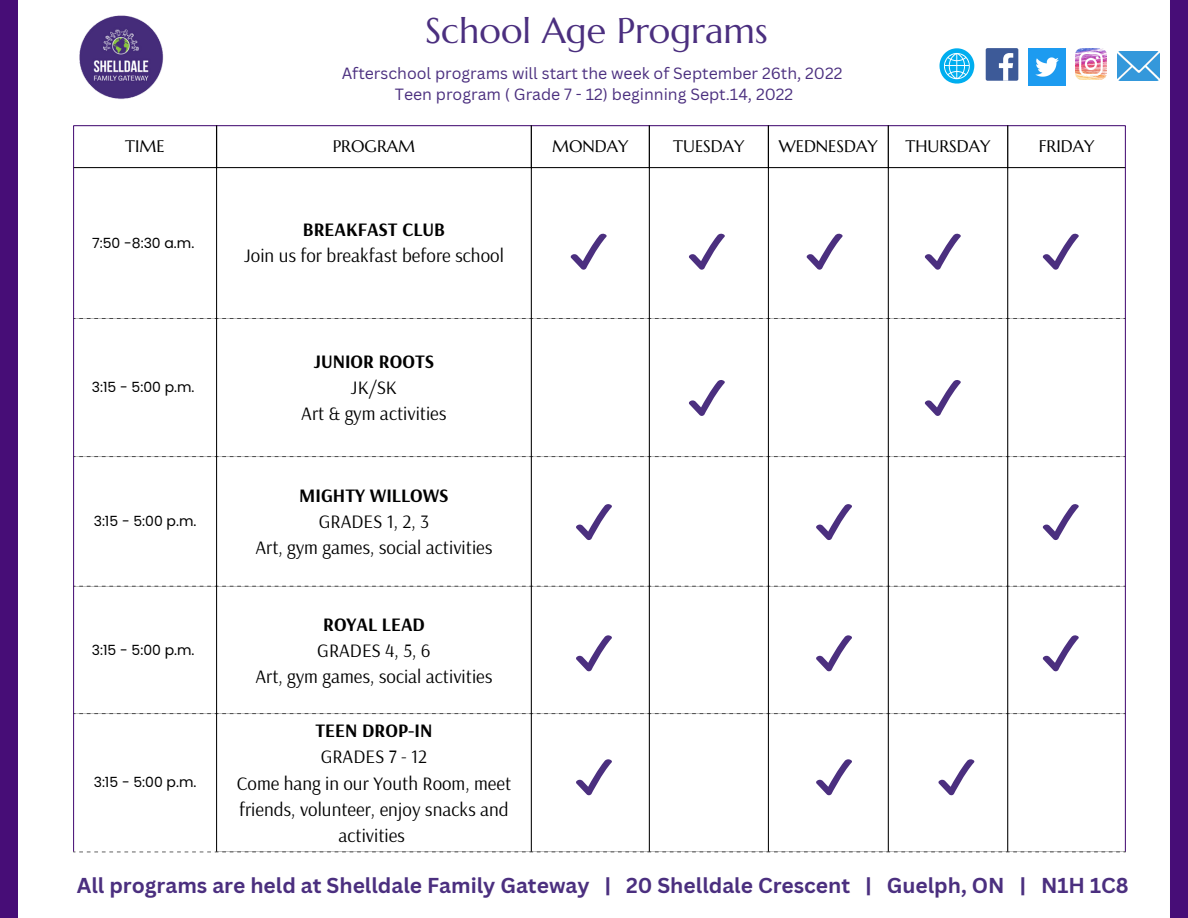
<style>
.page{position:relative;width:1188px;height:918px;background:#fff}
.page>*{position:absolute;margin:0;border:0;box-sizing:border-box;transform-origin:0 0}
.t1{font:35.7px "Marcellus";color:#4b2f7f}
.t2{font:700 21px "Canva Sans";color:#4b2f7f}
.t3{font:18.9px/26.1px "Arsenal";color:#000;text-align:center}
.t4{font:700 18.9px "Arsenal";color:#000}
.t5{font:16.65px "Marcellus";color:#000}
.t6{font:15.9px/21.3px "Canva Sans";color:#4b2f7f;text-align:center}
.t7{font:13.95px "Poppins";color:#000}
</style>
<div class="page">
<hr style="left:73px;top:126px;width:1px;height:726px;background:#470d77">
<hr style="left:1125px;top:126px;width:1px;height:726px;background:#470d77">
<hr style="left:73px;top:125px;width:1053px;height:1px;background:#470d77">
<hr style="left:216px;top:168px;width:1px;height:684px;background:#000">
<hr style="left:531px;top:168px;width:1px;height:684px;background:#000">
<hr style="left:649px;top:168px;width:1px;height:684px;background:#000">
<hr style="left:768px;top:168px;width:1px;height:684px;background:#000">
<hr style="left:888px;top:168px;width:1px;height:684px;background:#000">
<hr style="left:1007px;top:168px;width:1px;height:684px;background:#000">
<hr style="left:74px;top:167px;width:1051px;height:1px;background:#000">
<svg style="left:74px;top:318px;width:142px;height:1px"></svg>
<svg style="left:74px;top:456px;width:142px;height:1px"></svg>
<svg style="left:74px;top:586px;width:142px;height:1px"></svg>
<svg style="left:74px;top:713px;width:142px;height:1px"></svg>
<svg style="left:217px;top:318px;width:315px;height:534px"></svg>
<svg style="left:532px;top:318px;width:118px;height:534px"></svg>
<svg style="left:650px;top:318px;width:119px;height:534px"></svg>
<svg style="left:769px;top:318px;width:120px;height:534px"></svg>
<svg style="left:889px;top:318px;width:119px;height:534px"></svg>
<svg style="left:1008px;top:318px;width:118px;height:534px"></svg>
<svg style="left:73px;top:852px;width:144px;height:1px"></svg>
<hr style="left:216px;top:125px;width:1px;height:43px;background:#000">
<hr style="left:531px;top:125px;width:1px;height:43px;background:#000">
<hr style="left:649px;top:125px;width:1px;height:43px;background:#000">
<hr style="left:768px;top:125px;width:1px;height:43px;background:#000">
<hr style="left:888px;top:125px;width:1px;height:43px;background:#000">
<hr style="left:1007px;top:125px;width:1px;height:43px;background:#000">
<svg style="left:689px;top:380px;width:36px;height:36px"></svg>
<svg style="left:816px;top:504px;width:36px;height:36px"></svg>
<svg style="left:1043px;top:504px;width:36px;height:36px"></svg>
<svg style="left:576px;top:635px;width:36px;height:36px"></svg>
<svg style="left:816px;top:635px;width:36px;height:36px"></svg>
<svg style="left:1043px;top:635px;width:36px;height:36px"></svg>
<svg style="left:816px;top:759px;width:36px;height:36px"></svg>
<svg style="left:925px;top:380px;width:36px;height:36px"></svg>
<svg style="left:576px;top:504px;width:36px;height:36px"></svg>
<img style="left:79px;top:15px;width:85px;height:84px">
<div style="left:0;top:0;width:18px;height:918px;background:#470d77"></div>
<div style="left:1170px;top:0;width:18px;height:918px;background:#470d77"></div>
<svg style="left:689px;top:234px;width:36px;height:36px"></svg>
<svg style="left:571px;top:234px;width:36px;height:36px"></svg>
<svg style="left:807px;top:234px;width:36px;height:36px"></svg>
<svg style="left:925px;top:234px;width:36px;height:36px"></svg>
<svg style="left:1043px;top:234px;width:36px;height:36px"></svg>
<div style="left:986px;top:48px;width:32px;height:33px;background:#3d5a98;border-radius:2px"></div>
<svg style="left:999px;top:53px;width:14px;height:28px"></svg>
<img style="left:1028px;top:48px;width:37px;height:37px">
<img style="left:1075px;top:48px;width:32px;height:32px">
<img style="left:1118px;top:52px;width:42px;height:29px">
<svg style="left:939px;top:48px;width:35px;height:36px"></svg>
<svg style="left:938px;top:759px;width:36px;height:36px"></svg>
<svg style="left:576px;top:759px;width:36px;height:36px"></svg>
<h1 class="t1" style="left:425px;top:8px;width:344px">School Age Programs</h1>
<p class="t6" style="left:342px;top:62px;width:502px">Afterschool programs will start the week of September 26th, 2022<br>Teen program ( Grade 7 - 12) beginning Sept.14, 2022</p>
<p class="t5" style="left:125px;top:136px;width:41px">TIME</p>
<p class="t5" style="left:333px;top:136px;width:84px">PROGRAM</p>
<p class="t5" style="left:552px;top:136px;width:78px">MONDAY</p>
<p class="t5" style="left:673px;top:136px;width:73px">TUESDAY</p>
<p class="t5" style="left:779px;top:136px;width:100px">WEDNESDAY</p>
<p class="t5" style="left:905px;top:136px;width:87px">THURSDAY</p>
<p class="t5" style="left:1039px;top:136px;width:57px">FRIDAY</p>
<p class="t7" style="left:92px;top:233px;width:104px">7:50 -8:30 a.m.</p>
<p class="t7" style="left:92px;top:377px;width:104px">3:15 - 5:00 p.m.</p>
<p class="t7" style="left:94px;top:512px;width:104px">3:15 - 5:00 p.m.</p>
<p class="t7" style="left:92px;top:640px;width:104px">3:15 - 5:00 p.m.</p>
<p class="t7" style="left:94px;top:773px;width:104px">3:15 - 5:00 p.m.</p>
<p class="t4" style="left:303px;top:217px;width:144px">BREAKFAST CLUB</p>
<p class="t3" style="left:244px;top:242px;width:261px">Join us for breakfast before school</p>
<p class="t4" style="left:314px;top:349px;width:122px">JUNIOR ROOTS</p>
<p class="t3" style="left:301px;top:374px;width:147px">JK/SK<br>Art &amp; gym activities</p>
<p class="t4" style="left:299px;top:483px;width:151px">MIGHTY WILLOWS</p>
<p class="t3" style="left:255px;top:508px;width:239px">GRADES 1, 2, 3<br>Art, gym games, social activities</p>
<p class="t4" style="left:323px;top:612px;width:103px">ROYAL LEAD</p>
<p class="t3" style="left:255px;top:637px;width:239px">GRADES 4, 5, 6<br>Art, gym games, social activities</p>
<p class="t4" style="left:316px;top:718px;width:118px">TEEN DROP-IN</p>
<p class="t3" style="left:237px;top:743px;width:276px">GRADES 7 - 12<br>Come hang in our Youth Room, meet friends, volunteer, enjoy snacks and activities</p>
<p class="t2" style="left:77px;top:870px;width:1053px">All programs are held at Shelldale Family Gateway | 20 Shelldale Crescent | Guelph, ON | N1H 1C8</p>
</div>
